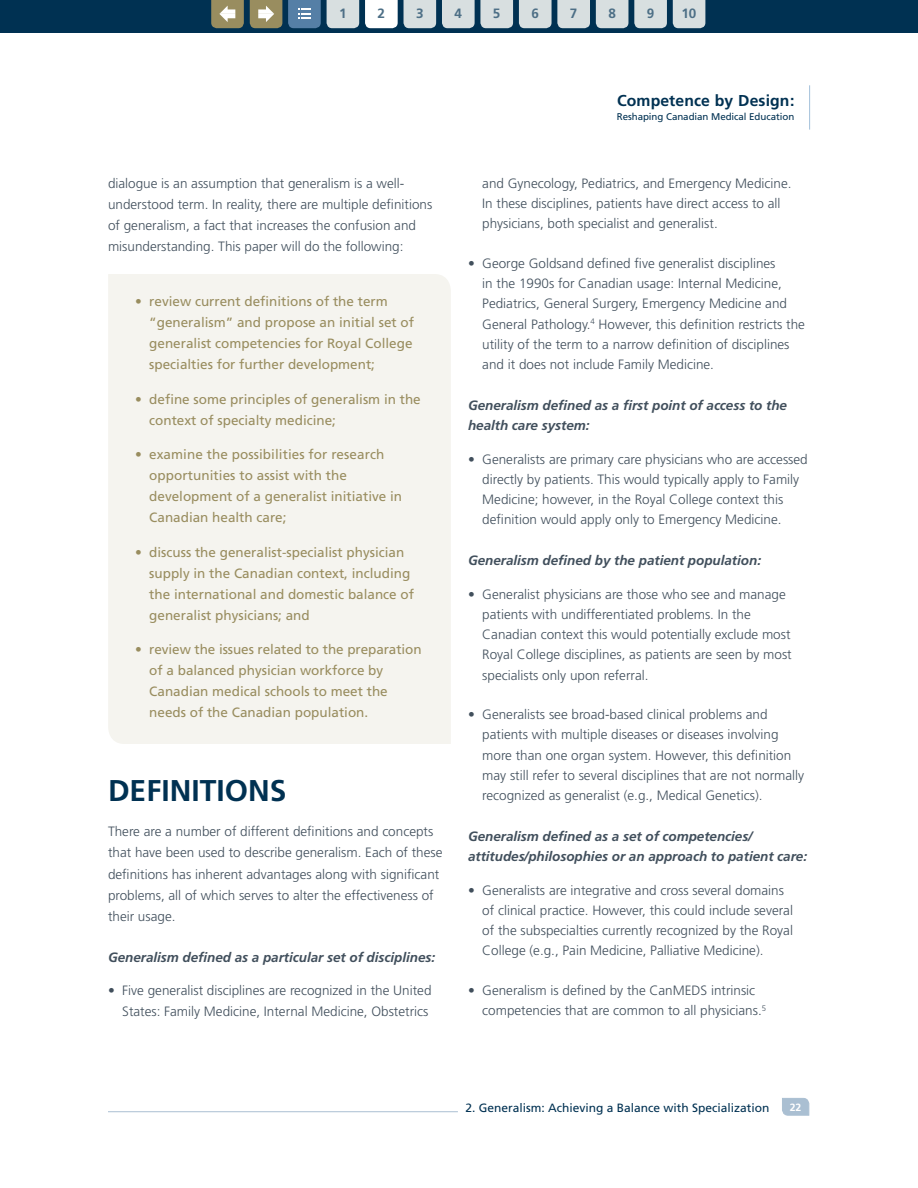
<style>
.page{position:relative;width:918px;height:1188px;background:#fff}
.page>*{position:absolute;margin:0;border:0;box-sizing:border-box;transform-origin:0 0}
.t1{font:700 30px "Frutiger";color:#003152}
.t2{font:700 15.75px "Frutiger";letter-spacing:.005em;color:#003152}
.t3{font:300 13.5px/20.2px "Frutiger";color:#414f5c}
.t4{font:13.5px/21px "Frutiger";color:#998d5f}
.t5{font:italic 700 13.5px/20.2px "Frutiger";letter-spacing:-.005em;color:#414f5c}
.t6{font:700 13.5px "Frutiger";color:#4d6f86}
.t7{font:12px "Frutiger";color:#003152}
.t8{font:700 10.5px "Frutiger";color:#fff}
.t9{font:9.75px "Frutiger";letter-spacing:-.005em;color:#003152}
</style>
<div class="page">
<div style="left:108px;top:274px;width:343px;height:470px;background:#f5f4ef"></div>
<svg style="left:782px;top:1098px;width:27px;height:18px"></svg>
<hr style="left:108px;top:1111px;width:350px;height:1px;background:#aabfd2">
<hr style="left:809px;top:85px;width:1px;height:45px;background:#a2c0da">
<div style="left:0;top:0;width:918px;height:33px;background:#003152"></div>
<svg style="left:327px;top:0;width:32px;height:28px"></svg>
<svg style="left:365px;top:0;width:33px;height:28px"></svg>
<svg style="left:404px;top:0;width:32px;height:28px"></svg>
<svg style="left:442px;top:0;width:71px;height:28px;background:#c3ced2"></svg>
<svg style="left:519px;top:0;width:71px;height:28px;background:#c3ced2"></svg>
<svg style="left:596px;top:0;width:32px;height:28px"></svg>
<svg style="left:634px;top:0;width:33px;height:28px"></svg>
<svg style="left:673px;top:0;width:32px;height:28px"></svg>
<svg style="left:288px;top:0;width:33px;height:28px"></svg>
<svg style="left:250px;top:0;width:32px;height:28px"></svg>
<svg style="left:211px;top:0;width:33px;height:28px"></svg>
<p class="t6" style="left:339px;top:6px;width:9px">1</p>
<p class="t6" style="left:378px;top:6px;width:9px">2</p>
<p class="t6" style="left:416px;top:6px;width:9px">3</p>
<p class="t6" style="left:455px;top:6px;width:9px">4</p>
<p class="t6" style="left:493px;top:6px;width:9px">5</p>
<p class="t6" style="left:531px;top:6px;width:9px">6</p>
<p class="t6" style="left:570px;top:6px;width:9px">7</p>
<p class="t6" style="left:608px;top:6px;width:9px">8</p>
<p class="t6" style="left:647px;top:6px;width:9px">9</p>
<p class="t6" style="left:681px;top:6px;width:17px">10</p>
<p class="t3" style="left:108px;top:172px;width:326px;line-height:21.3px">dialogue is an assumption that generalism is a well&shy;understood term. In reality, there are multiple definitions of generalism, a fact that increases the confusion and misunderstanding. This paper will do the following:</p>
<p class="t4" style="left:149px;top:291px;width:266px;text-indent:-14px">• review current definitions of the term “generalism” and propose an initial set of generalist competencies for Royal College specialties for further development;</p>
<p class="t4" style="left:149px;top:388px;width:273px;text-indent:-14px">• define some principles of generalism in the context of specialty medicine;</p>
<p class="t4" style="left:149px;top:444px;width:254px;text-indent:-14px">• examine the possibilities for research opportunities to assist with the development of a generalist initiative in Canadian health care;</p>
<p class="t4" style="left:149px;top:541px;width:266px;text-indent:-14px">• discuss the generalist-specialist physician supply in the Canadian context, including the international and domestic balance of generalist physicians; and</p>
<p class="t4" style="left:149px;top:639px;width:274px;text-indent:-14px">• review the issues related to the preparation of a balanced physician workforce by Canadian medical schools to meet the needs of the Canadian population.</p>
<h1 class="t1" style="left:108px;top:773px;width:177px">Definitions</h1>
<p class="t3" style="left:108px;top:821px;width:336px;line-height:21.3px">There are a number of different definitions and concepts that have been used to describe generalism. Each of these definitions has inherent advantages along with significant problems, all of which serves to alter the effectiveness of their usage.</p>
<p class="t5" style="left:108px;top:947px;width:329px">Generalism defined as a particular set of disciplines:</p>
<p class="t3" style="left:108px;top:981px;width:325px;text-align:right">• Five generalist disciplines are recognized in the United<br>States: Family Medicine, Internal Medicine, Obstetrics</p>
<p class="t2" style="left:617px;top:91px;width:179px">Competence by Design:</p>
<p class="t9" style="left:617px;top:111px;width:179px">Reshaping Canadian Medical Education</p>
<p class="t3" style="left:482px;top:173px;width:311px">and Gynecology, Pediatrics, and Emergency Medicine.<br>In these disciplines, patients have direct access to all physicians, both specialist and generalist.</p>
<p class="t3" style="left:482px;top:253px;width:324px;text-indent:-14px">• George Goldsand defined five generalist disciplines<br>in the 1990s for Canadian usage: Internal Medicine, Pediatrics, General Surgery, Emergency Medicine and General Pathology.<sup>4</sup> However, this definition restricts the utility of the term to a narrow definition of disciplines and it does not include Family Medicine.</p>
<p class="t5" style="left:468px;top:395px;width:321px">Generalism defined as a first point of access to the health care system:</p>
<p class="t3" style="left:482px;top:449px;width:327px;text-indent:-14px">• Generalists are primary care physicians who are accessed directly by patients. This would typically apply to Family Medicine; however, in the Royal College context this definition would apply only to Emergency Medicine.</p>
<p class="t5" style="left:468px;top:550px;width:295px">Generalism defined by the patient population:</p>
<p class="t3" style="left:482px;top:584px;width:311px;text-indent:-14px">• Generalist physicians are those who see and manage patients with undifferentiated problems. In the Canadian context this would potentially exclude most Royal College disciplines, as patients are seen by most specialists only upon referral.</p>
<p class="t3" style="left:482px;top:704px;width:323px;text-indent:-14px">• Generalists see broad-based clinical problems and patients with multiple diseases or diseases involving more than one organ system. However, this definition may still refer to several disciplines that are not normally recognized as generalist (e.g., Medical Genetics).</p>
<p class="t5" style="left:468px;top:826px;width:341px">Generalism defined as a set of competencies/ attitudes/philosophies or an approach to patient care:</p>
<p class="t3" style="left:482px;top:880px;width:312px;text-indent:-14px">• Generalists are integrative and cross several domains of clinical practice. However, this could include several of the subspecialties currently recognized by the Royal College (e.g., Pain Medicine, Palliative Medicine).</p>
<p class="t3" style="left:482px;top:980px;width:285px;text-indent:-14px">• Generalism is defined by the CanMEDS intrinsic competencies that are common to all physicians.<sup>5</sup></p>
<p class="t7" style="left:465px;top:1100px;width:306px">2. Generalism: Achieving a Balance with Specialization</p>
<p class="t8" style="left:790px;top:1101px;width:13px">22</p>
</div>
